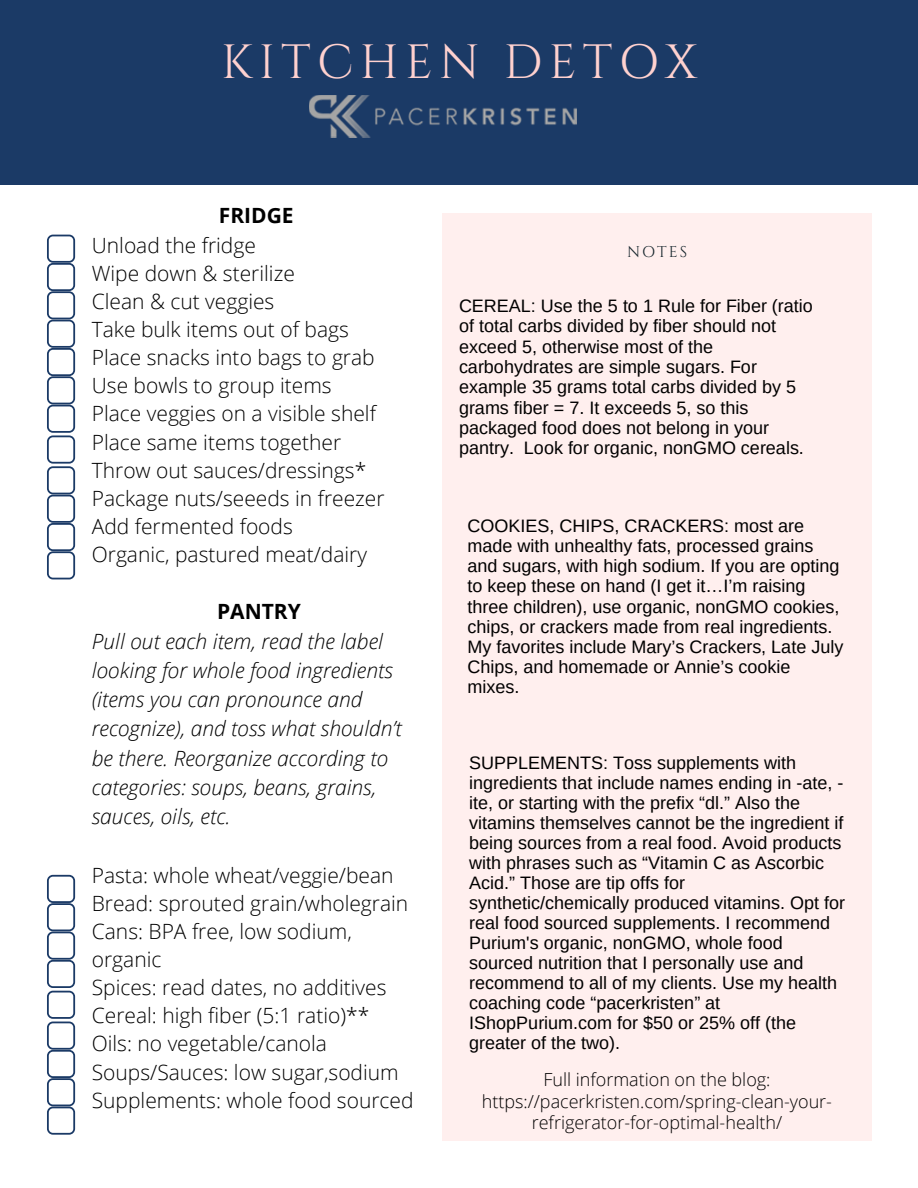
<style>
.page{position:relative;width:918px;height:1188px;background:#fff}
.page>*{position:absolute;margin:0;border:0;box-sizing:border-box;transform-origin:0 0}
.t1{font:48px "Cinzel";letter-spacing:.13em;color:#ffd1cf}
.t2{font:300 21px/28.2px "Open Sans";color:#000}
.t3{font:italic 300 21px/29.2px "Open Sans";color:#000}
.t4{font:700 21px "Open Sans";color:#000}
.t5{font:18px/20px "Arimo";color:#000}
.t6{font:300 18px/21.3px "Open Sans";color:#000;text-align:center}
.t7{font:15.6px "Cinzel";letter-spacing:.13em;color:#16252c}
</style>
<div class="page">
<div style="left:0;top:0;width:918px;height:184px;background:#1b3a66"></div>
<div style="left:443px;top:214px;width:429px;height:927px;background:#ffefee"></div>
<img style="left:309px;top:96px;width:268px;height:41px">
<svg style="left:47px;top:235px;width:28px;height:344px"></svg>
<svg style="left:47px;top:875px;width:28px;height:260px"></svg>
<h1 class="t1" style="left:221px;top:31px;width:477px">KITCHEN DETOX</h1>
<p class="t4" style="left:219px;top:201px;width:76px">FRIDGE</p>
<p class="t2" style="left:92px;top:230px;width:294px">Unload the fridge<br>Wipe down &amp; sterilize<br>Clean &amp; cut veggies<br>Take bulk items out of bags<br>Place snacks into bags to grab<br>Use bowls to group items<br>Place veggies on a visible shelf<br>Place same items together<br>Throw out sauces/dressings*<br>Package nuts/seeeds in freezer<br>Add fermented foods<br>Organic, pastured meat/dairy</p>
<p class="t4" style="left:217px;top:597px;width:85px">PANTRY</p>
<p class="t3" style="left:92px;top:626px;width:312px">Pull out each item, read the label looking for whole food ingredients (items you can pronounce and recognize), and toss what shouldn’t be there. Reorganize according to categories: soups, beans, grains, sauces, oils, etc.</p>
<p class="t2" style="left:92px;top:860px;width:323px">Pasta: whole wheat/veggie/bean<br>Bread: sprouted grain/wholegrain<br>Cans: BPA free, low sodium, organic<br>Spices: read dates, no additives<br>Cereal: high fiber (5:1 ratio)**<br>Oils: no vegetable/canola<br>Soups/Sauces: low sugar,sodium<br>Supplements: whole food sourced</p>
<p class="t7" style="left:627px;top:242px;width:62px">NOTES</p>
<p class="t5" style="left:459px;top:296px;width:355px;line-height:20.4px">CEREAL: Use the 5 to 1 Rule for Fiber (ratio of total carbs divided by fiber should not exceed 5, otherwise most of the carbohydrates are simple sugars. For example 35 grams total carbs divided by 5 grams fiber = 7. It exceeds 5, so this packaged food does not belong in your pantry. Look for organic, nonGMO cereals.</p>
<p class="t5" style="left:467px;top:516px;width:377px">COOKIES, CHIPS, CRACKERS: most are made with unhealthy fats, processed grains and sugars, with high sodium. If you are opting to keep these on hand (I get it…I’m raising three children), use organic, nonGMO cookies, chips, or crackers made from real ingredients.<br>My favorites include Mary’s Crackers, Late July Chips, and homemade or Annie’s cookie mixes.</p>
<p class="t5" style="left:469px;top:753px;width:377px">SUPPLEMENTS: Toss supplements with ingredients that include names ending in -ate, - ite, or starting with the prefix “dl.” Also the vitamins themselves cannot be the ingredient if being sources from a real food. Avoid products with phrases such as “Vitamin C as Ascorbic Acid.” Those are tip offs for synthetic/chemically produced vitamins. Opt for real food sourced supplements. I recommend Purium's organic, nonGMO, whole food sourced nutrition that I personally use and recommend to all of my clients. Use my health coaching code “pacerkristen” at IShopPurium.com for $50 or 25% off (the greater of the two).</p>
<p class="t6" style="left:482px;top:1069px;width:352px">Full information on the blog: https://pacerkristen.com/spring-clean-your&shy;refrigerator-for-optimal-health/</p>
</div>
